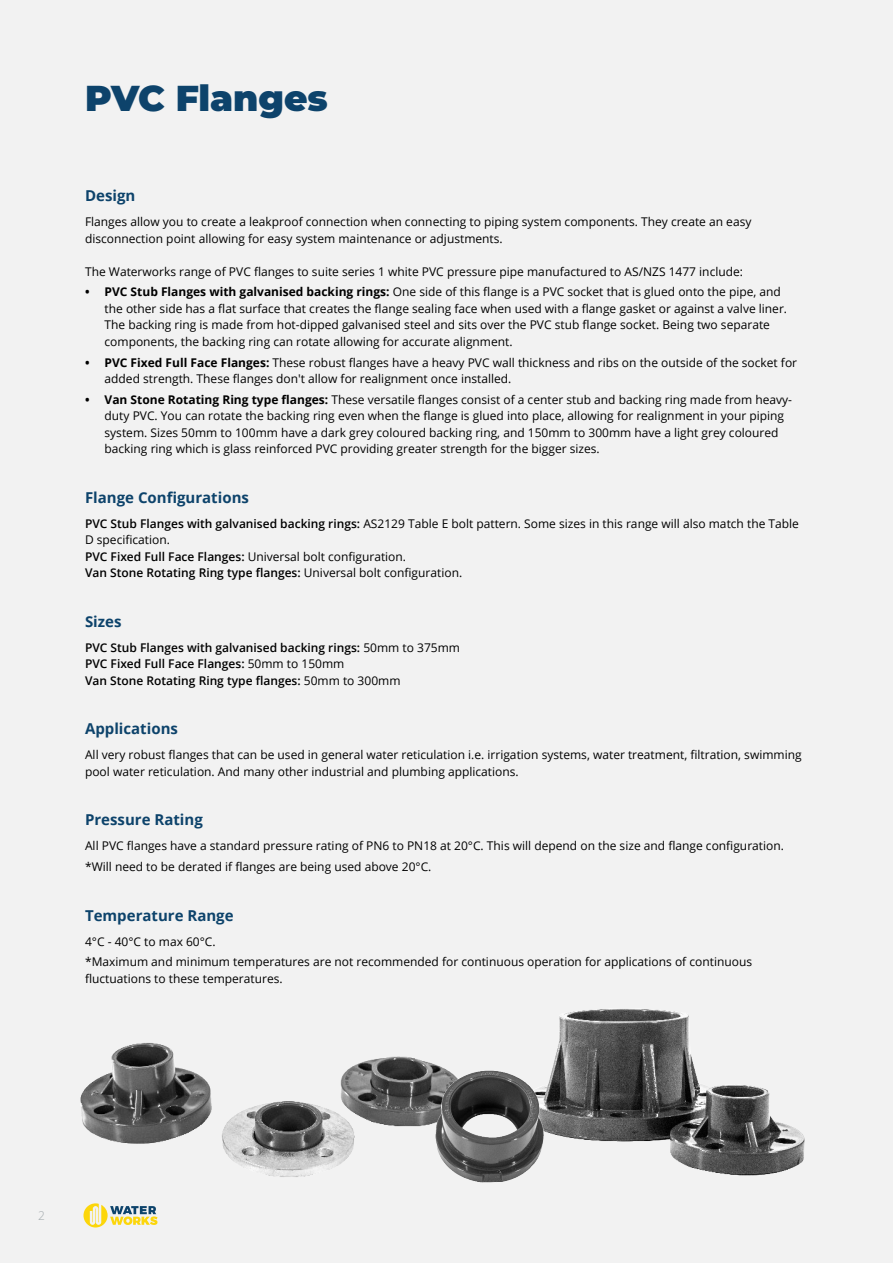
<style>
.page{position:relative;width:893px;height:1263px;background:#f2f2f2}
.page>*{position:absolute;margin:0;border:0;box-sizing:border-box;transform-origin:0 0}
.t1{font:900 36px "Montserrat";letter-spacing:-.005em;color:#0d436b}
.t2{font:700 15px "Open Sans";color:#0d436b}
.t3{font:12px/16.5px "Open Sans";color:#000}
.t4{font:600 12px/16.5px "Open Sans";color:#000}
.t5{font:300 12px "Open Sans";color:#a3aaad}
.s1{font-weight:700}
.s2{font-weight:600}
.s3{font-weight:400}
</style>
<div class="page">
<svg style="left:83px;top:1203px;width:75px;height:24px"></svg>
<img style="left:559px;top:1009px;width:246px;height:167px">
<img style="left:80px;top:1043px;width:326px;height:134px">
<img style="left:406px;top:1035px;width:166px;height:148px">
<h1 class="t1" style="left:85px;top:72px;width:244px">PVC Flanges</h1>
<p class="t2" style="left:85px;top:185px;width:52px">Design</p>
<p class="t3" style="left:85px;top:213px;width:668px">Flanges allow you to create a leakproof connection when connecting to piping system components. They create an easy disconnection point allowing for easy system maintenance or adjustments.</p>
<p class="t3" style="left:85px;top:263px;width:659px">The Waterworks range of PVC flanges to suite series 1 white PVC pressure pipe manufactured to AS/NZS 1477 include:</p>
<p class="t3" style="left:105px;top:283px;width:684px;text-indent:-20px"><span class="s1">• PVC Stub Flanges with galvanised backing rings:</span> One side of this flange is a PVC socket that is glued onto the pipe, and the other side has a flat surface that creates the flange sealing face when used with a flange gasket or against a valve liner.<br>The backing ring is made from hot-dipped galvanised steel and sits over the PVC stub flange socket. Being two separate components, the backing ring can rotate allowing for accurate alignment.</p>
<p class="t3" style="left:105px;top:354px;width:694px;text-indent:-20px"><span class="s1">• PVC Fixed Full Face Flanges:</span> These robust flanges have a heavy PVC wall thickness and ribs on the outside of the socket for added strength. These flanges don't allow for realignment once installed.</p>
<p class="t3" style="left:105px;top:391px;width:689px;text-indent:-20px"><span class="s1">• Van Stone Rotating Ring type flanges:</span> These versatile flanges consist of a center stub and backing ring made from heavy&shy;duty PVC. You can rotate the backing ring even when the flange is glued into place, allowing for realignment in your piping system. Sizes 50mm to 100mm have a dark grey coloured backing ring, and 150mm to 300mm have a light grey coloured backing ring which is glass reinforced PVC providing greater strength for the bigger sizes.</p>
<p class="t2" style="left:85px;top:487px;width:165px">Flange Configurations</p>
<p class="t3" style="left:85px;top:515px;width:715px"><span class="s2">PVC Stub Flanges with galvanised backing rings:</span> AS2129 Table E bolt pattern. Some sizes in this range will also match the Table D specification.<br><span class="s2">PVC Fixed Full Face Flanges:</span> Universal bolt configuration.<br><span class="s2">Van Stone Rotating Ring type flanges:</span> Universal bolt configuration.</p>
<p class="t2" style="left:85px;top:611px;width:38px">Sizes</p>
<p class="t4" style="left:85px;top:639px;width:376px">PVC Stub Flanges with galvanised backing rings: <span class="s3">50mm to 375mm<br></span>PVC Fixed Full Face Flanges: <span class="s3">50mm to 150mm<br></span>Van Stone Rotating Ring type flanges: <span class="s3">50mm to 300mm</span></p>
<p class="t2" style="left:85px;top:718px;width:94px">Applications</p>
<p class="t3" style="left:85px;top:746px;width:718px">All very robust flanges that can be used in general water reticulation i.e. irrigation systems, water treatment, filtration, swimming pool water reticulation. And many other industrial and plumbing applications.</p>
<p class="t2" style="left:85px;top:809px;width:119px">Pressure Rating</p>
<p class="t3" style="left:85px;top:835px;width:700px;line-height:20.7px">All PVC flanges have a standard pressure rating of PN6 to PN18 at 20°C. This will depend on the size and flange configuration. *Will need to be derated if flanges are being used above 20°C.</p>
<p class="t2" style="left:85px;top:905px;width:150px">Temperature Range</p>
<p class="t3" style="left:85px;top:931px;width:669px;line-height:20.7px">4°C - 40°C to max 60°C.<br>*Maximum and minimum temperatures are not recommended for continuous operation for applications of continuous</p>
<p class="t3" style="left:85px;top:970px;width:199px">fluctuations to these temperatures.</p>
<p class="t5" style="left:38px;top:1207px;width:8px">2</p>
</div>
